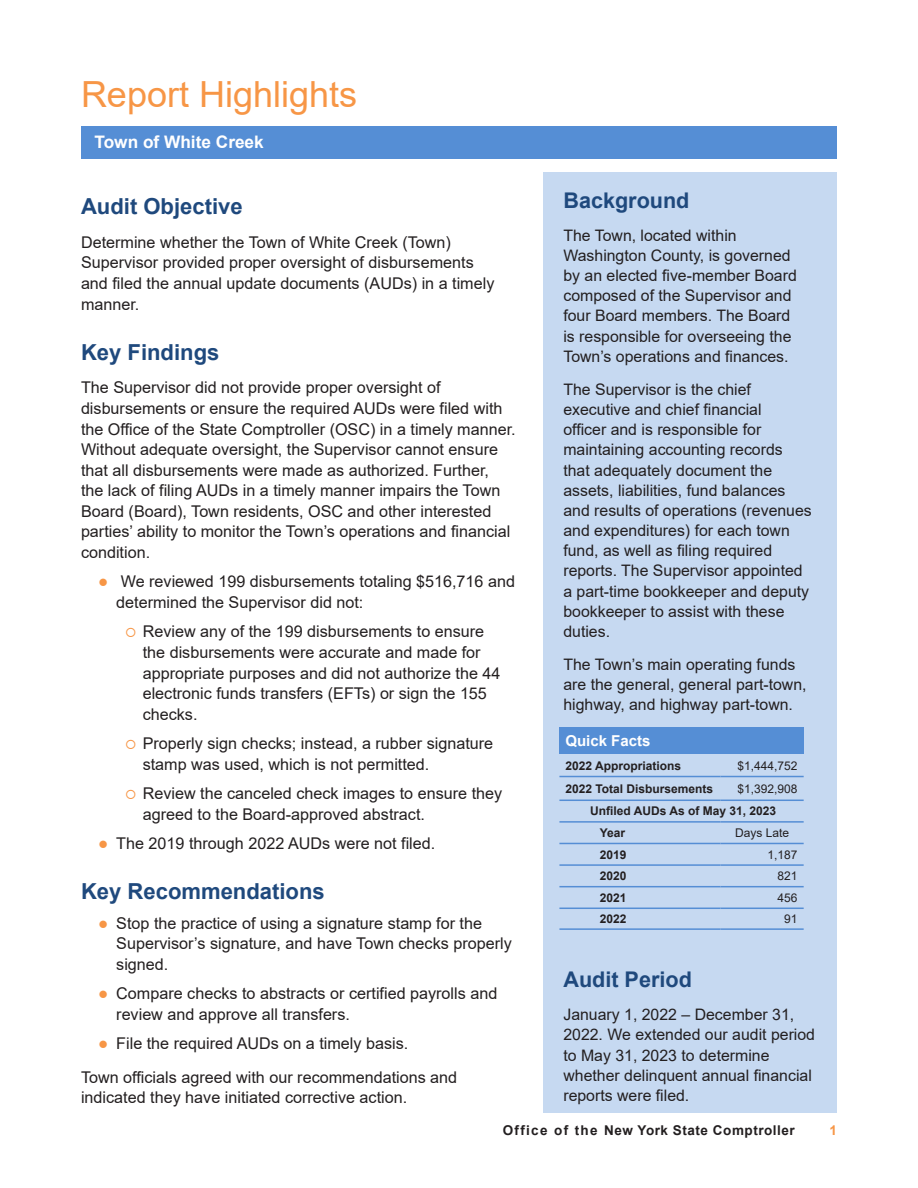
<style>
.page{position:relative;width:918px;height:1188px;background:#fff}
.page>*{position:absolute;margin:0;border:0;box-sizing:border-box;transform-origin:0 0}
.Section_Heads{font:36px "Arial";color:#f79646}
._2_Subheads{font:700 22.05px "Arial";color:#1f497d}
.Body_Text{font:700 21.6px "Arial";color:#1f497d}
._2_Subheads-2{font:700 21.6px "Arial";color:#1f497d}
.t1{font:700 17.25px "Arial";color:#fff}
.Body_Text-2{font:16.2px/20.5px "Arial";color:#231f20}
.Body_Text-3{font:15.9px/20.1px "Arial";color:#231f20}
.Footnotes{font:700 15px "Arial";color:#fff}
.t2{font:700 13.5px "Arial";letter-spacing:.04em;color:#231f20}
.t3{font:700 13.5px "Arial";color:#f79646}
.Footnotes-2{font:700 12px "Arial";color:#231f20}
.Footnotes-3{font:12px "Arial";color:#231f20}
.s1{color:#f79646}
</style>
<div class="page">
<hr style="left:81px;top:126px;width:756px;height:3px;background:#558ed5">
<div style="left:543px;top:172px;width:294px;height:940px;background:#c6d9f1"></div>
<div style="left:81px;top:128px;width:756px;height:31px;background:#558ed5"></div>
<div style="left:559px;top:727px;width:245px;height:27px;background:#558ed5"></div>
<hr style="left:559px;top:776px;width:162px;height:1px;background:#558ed5">
<hr style="left:721px;top:776px;width:83px;height:1px;background:#558ed5">
<hr style="left:559px;top:800px;width:162px;height:1px;background:#558ed5">
<hr style="left:721px;top:800px;width:83px;height:1px;background:#558ed5">
<hr style="left:559px;top:821px;width:162px;height:2px;background:#558ed5">
<hr style="left:721px;top:821px;width:83px;height:2px;background:#558ed5">
<hr style="left:559px;top:843px;width:162px;height:1px;background:#558ed5">
<hr style="left:721px;top:843px;width:83px;height:1px;background:#558ed5">
<hr style="left:559px;top:864px;width:162px;height:2px;background:#558ed5">
<hr style="left:721px;top:864px;width:83px;height:2px;background:#558ed5">
<hr style="left:559px;top:886px;width:162px;height:1px;background:#558ed5">
<hr style="left:721px;top:886px;width:83px;height:1px;background:#558ed5">
<hr style="left:559px;top:908px;width:162px;height:1px;background:#558ed5">
<hr style="left:721px;top:908px;width:83px;height:1px;background:#558ed5">
<hr style="left:559px;top:928px;width:162px;height:2px;background:#558ed5">
<hr style="left:721px;top:928px;width:83px;height:2px;background:#558ed5">
<p class="Section_Heads" style="left:81px;top:70px;width:278px">Report Highlights</p>
<p class="t1" style="left:94px;top:129px;width:171px">Town of White Creek</p>
<p class="_2_Subheads" style="left:81px;top:191px;width:163px">Audit Objective</p>
<p class="Body_Text-2" style="left:81px;top:232px;width:415px">Determine whether the Town of White Creek (Town)<br>Supervisor provided proper oversight of disbursements and filed the annual update documents (AUDs) in a timely manner.</p>
<p class="_2_Subheads" style="left:81px;top:336px;width:140px">Key Findings</p>
<p class="Body_Text-2" style="left:81px;top:377px;width:433px">The Supervisor did not provide proper oversight of disbursements or ensure the required AUDs were filed with the Office of the State Comptroller (OSC) in a timely manner.<br>Without adequate oversight, the Supervisor cannot ensure that all disbursements were made as authorized. Further, the lack of filing AUDs in a timely manner impairs the Town Board (Board), Town residents, OSC and other interested parties’ ability to monitor the Town’s operations and financial condition.</p>
<p class="Body_Text-2" style="left:116px;top:571px;width:400px;text-indent:-18px"><span class="s1">●</span> We reviewed 199 disbursements totaling $516,716 and determined the Supervisor did not:</p>
<p class="Body_Text-2" style="left:143px;top:621px;width:359px;text-indent:-18px"><span class="s1">○</span> Review any of the 199 disbursements to ensure the disbursements were accurate and made for appropriate purposes and did not authorize the 44 electronic funds transfers (EFTs) or sign the 155 checks.</p>
<p class="Body_Text-2" style="left:143px;top:733px;width:352px;text-indent:-18px"><span class="s1">○</span> Properly sign checks; instead, a rubber signature stamp was used, which is not permitted.</p>
<p class="Body_Text-2" style="left:143px;top:783px;width:361px;text-indent:-18px"><span class="s1">○</span> Review the canceled check images to ensure they agreed to the Board-approved abstract.</p>
<p class="Body_Text-2" style="left:99px;top:833px;width:335px"><span class="s1">●</span> The 2019 through 2022 AUDs were not filed.</p>
<p class="_2_Subheads" style="left:81px;top:876px;width:245px">Key Recommendations</p>
<p class="Body_Text-2" style="left:116px;top:912px;width:397px;text-indent:-18px"><span class="s1">●</span> Stop the practice of using a signature stamp for the<br>Supervisor’s signature, and have Town checks properly signed.</p>
<p class="Body_Text-2" style="left:116px;top:983px;width:383px;text-indent:-18px"><span class="s1">●</span> Compare checks to abstracts or certified payrolls and review and approve all transfers.</p>
<p class="Body_Text-2" style="left:99px;top:1033px;width:308px"><span class="s1">●</span> File the required AUDs on a timely basis.</p>
<p class="Body_Text-2" style="left:81px;top:1067px;width:378px">Town officials agreed with our recommendations and indicated they have initiated corrective action.</p>
<p class="_2_Subheads-2" style="left:563px;top:185px;width:128px">Background</p>
<p class="Body_Text-3" style="left:563px;top:225px;width:235px">The Town, located within<br>Washington County, is governed by an elected five-member Board composed of the Supervisor and four Board members. The Board is responsible for overseeing the<br>Town’s operations and finances.</p>
<p class="Body_Text-3" style="left:563px;top:379px;width:250px">The Supervisor is the chief executive and chief financial<br>officer and is responsible for maintaining accounting records that adequately document the assets, liabilities, fund balances and results of operations (revenues and expenditures) for each town fund, as well as filing required reports. The Supervisor appointed a part-time bookkeeper and deputy bookkeeper to assist with these duties.</p>
<p class="Body_Text-3" style="left:563px;top:654px;width:245px">The Town’s main operating funds are the general, general part-town, highway, and highway part-town.</p>
<p class="Footnotes" style="left:565px;top:730px;width:87px">Quick Facts</p>
<p class="Footnotes-2" style="left:565px;top:757px;width:117px">2022 Appropriations</p>
<p class="Footnotes-3" style="left:738px;top:757px;width:62px">$1,444,752</p>
<p class="Footnotes-2" style="left:565px;top:780px;width:149px">2022 Total Disbursements</p>
<p class="Footnotes-3" style="left:738px;top:780px;width:62px">$1,392,908</p>
<p class="Footnotes-2" style="left:590px;top:803px;width:187px">Unfiled AUDs As of May 31, 2023</p>
<p class="Footnotes-2" style="left:600px;top:824px;width:27px">Year</p>
<p class="Footnotes-3" style="left:735px;top:825px;width:56px">Days Late</p>
<p class="Footnotes-2" style="left:600px;top:846px;width:28px">2019</p>
<p class="Footnotes-3" style="left:768px;top:846px;width:32px">1,187</p>
<p class="Footnotes-2" style="left:600px;top:868px;width:28px">2020</p>
<p class="Footnotes-3" style="left:778px;top:868px;width:22px">821</p>
<p class="Footnotes-2" style="left:600px;top:889px;width:28px">2021</p>
<p class="Footnotes-3" style="left:778px;top:889px;width:22px">456</p>
<p class="Footnotes-2" style="left:600px;top:910px;width:28px">2022</p>
<p class="Footnotes-3" style="left:784px;top:911px;width:15px">91</p>
<p class="Body_Text" style="left:563px;top:964px;width:130px">Audit Period</p>
<p class="Body_Text-3" style="left:563px;top:1005px;width:253px">January 1, 2022 – December 31,<br>2022. We extended our audit period to May 31, 2023 to determine whether delinquent annual financial reports were filed.</p>
<p class="t2" style="left:503px;top:1121px;width:294px">Office of the New York State Comptroller</p>
<p class="t3" style="left:829px;top:1121px;width:9px">1</p>
</div>
